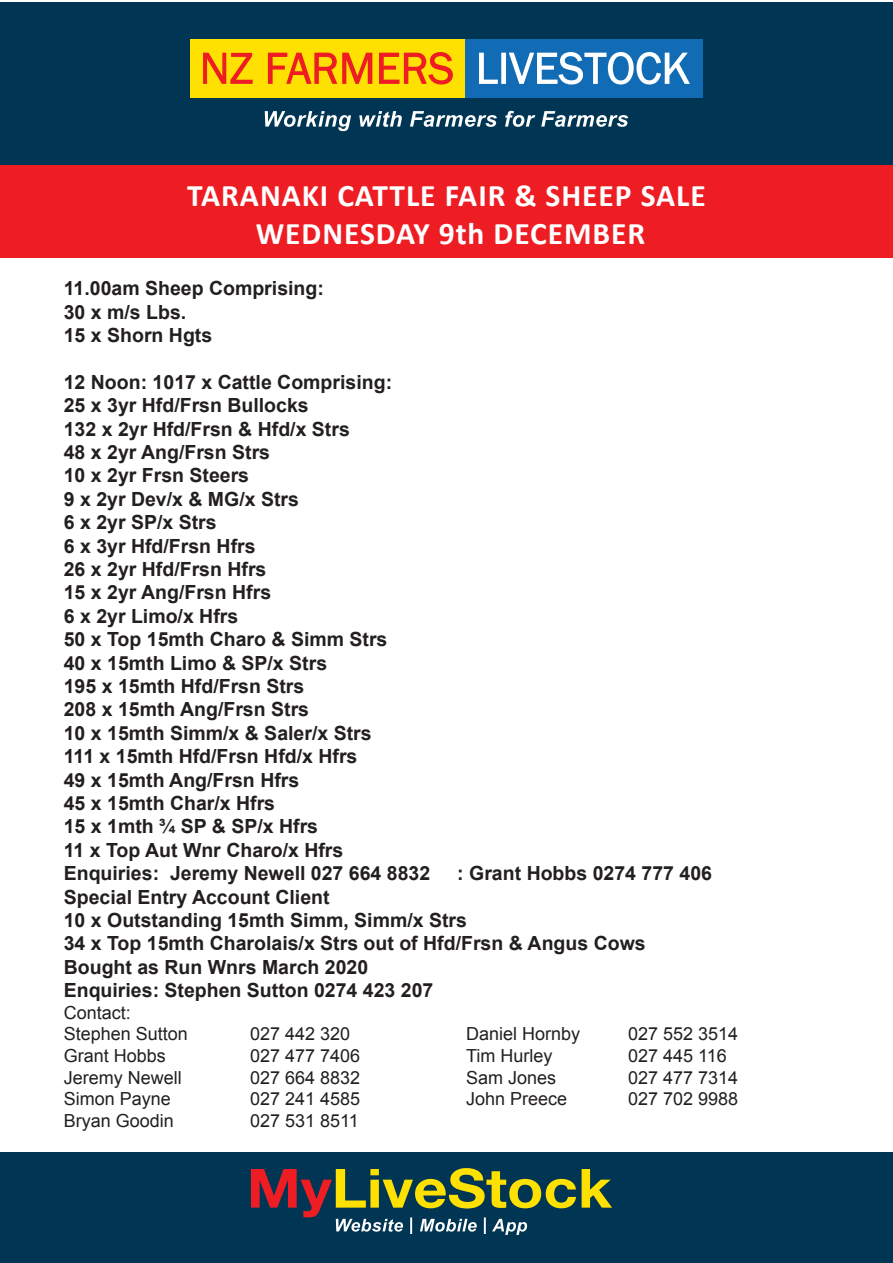
<style>
.page{position:relative;width:893px;height:1263px;background:#fff}
.page>*{position:absolute;margin:0;border:0;box-sizing:border-box;transform-origin:0 0}
.t1{font:700 31.5px "Calibri";letter-spacing:.03em;color:#fff}
.t2{font:700 19.5px "Arial";color:#231f20}
.t3{font:18px "Arial";color:#231f20}
</style>
<div class="page">
<div style="left:0;top:2px;width:893px;height:166px;background:#003553"></div>
<svg style="left:265px;top:111px;width:363px;height:20px"></svg>
<div style="left:190px;top:39px;width:276px;height:59px;background:#ffe101"></div>
<div style="left:466px;top:39px;width:237px;height:59px;background:#126cb5"></div>
<svg style="left:203px;top:52px;width:250px;height:33px"></svg>
<svg style="left:479px;top:52px;width:211px;height:33px"></svg>
<div style="left:0;top:166px;width:893px;height:92px;background:#ee1d23"></div>
<div style="left:0;top:1152px;width:893px;height:111px;background:#003553"></div>
<svg style="left:251px;top:1168px;width:361px;height:67px"></svg>
<p class="t1" style="left:187px;top:175px;width:520px">TARANAKI CATTLE FAIR &amp; SHEEP SALE</p>
<p class="t1" style="left:256px;top:213px;width:391px">WEDNESDAY 9th DECEMBER</p>
<p class="t2" style="left:64px;top:275px;width:262px">11.00am Sheep Comprising:</p>
<p class="t2" style="left:64px;top:299px;width:124px">30 x m/s Lbs.</p>
<p class="t2" style="left:64px;top:322px;width:150px">15 x Shorn Hgts</p>
<p class="t2" style="left:64px;top:369px;width:330px">12 Noon: 1017 x Cattle Comprising:</p>
<p class="t2" style="left:64px;top:392px;width:246px">25 x 3yr Hfd/Frsn Bullocks</p>
<p class="t2" style="left:64px;top:416px;width:288px">132 x 2yr Hfd/Frsn &amp; Hfd/x Strs</p>
<p class="t2" style="left:64px;top:439px;width:208px">48 x 2yr Ang/Frsn Strs</p>
<p class="t2" style="left:64px;top:462px;width:187px">10 x 2yr Frsn Steers</p>
<p class="t2" style="left:64px;top:486px;width:237px">9 x 2yr Dev/x &amp; MG/x Strs</p>
<p class="t2" style="left:64px;top:509px;width:154px">6 x 2yr SP/x Strs</p>
<p class="t2" style="left:64px;top:533px;width:193px">6 x 3yr Hfd/Frsn Hfrs</p>
<p class="t2" style="left:64px;top:556px;width:204px">26 x 2yr Hfd/Frsn Hfrs</p>
<p class="t2" style="left:64px;top:579px;width:209px">15 x 2yr Ang/Frsn Hfrs</p>
<p class="t2" style="left:64px;top:603px;width:176px">6 x 2yr Limo/x Hfrs</p>
<p class="t2" style="left:64px;top:626px;width:325px">50 x Top 15mth Charo &amp; Simm Strs</p>
<p class="t2" style="left:64px;top:650px;width:265px">40 x 15mth Limo &amp; SP/x Strs</p>
<p class="t2" style="left:64px;top:673px;width:242px">195 x 15mth Hfd/Frsn Strs</p>
<p class="t2" style="left:64px;top:696px;width:247px">208 x 15mth Ang/Frsn Strs</p>
<p class="t2" style="left:64px;top:720px;width:309px">10 x 15mth Simm/x &amp; Saler/x Strs</p>
<p class="t2" style="left:64px;top:743px;width:295px">111 x 15mth Hfd/Frsn Hfd/x Hfrs</p>
<p class="t2" style="left:64px;top:767px;width:237px">49 x 15mth Ang/Frsn Hfrs</p>
<p class="t2" style="left:64px;top:790px;width:213px">45 x 15mth Char/x Hfrs</p>
<p class="t2" style="left:64px;top:813px;width:256px">15 x 1mth ¾ SP &amp; SP/x Hfrs</p>
<p class="t2" style="left:64px;top:837px;width:281px">11 x Top Aut Wnr Charo/x Hfrs</p>
<p class="t2" style="left:64px;top:860px;width:368px">Enquiries: Jeremy Newell 027 664 8832</p>
<p class="t2" style="left:457px;top:860px;width:256px">: Grant Hobbs 0274 777 406</p>
<p class="t2" style="left:64px;top:884px;width:267px">Special Entry Account Client</p>
<p class="t2" style="left:64px;top:907px;width:405px">10 x Outstanding 15mth Simm, Simm/x Strs</p>
<p class="t2" style="left:64px;top:930px;width:583px">34 x Top 15mth Charolais/x Strs out of Hfd/Frsn &amp; Angus Cows</p>
<p class="t2" style="left:64px;top:954px;width:306px">Bought as Run Wnrs March 2020</p>
<p class="t2" style="left:64px;top:977px;width:371px">Enquiries: Stephen Sutton 0274 423 207</p>
<p class="t3" style="left:64px;top:1001px;width:69px">Contact:</p>
<p class="t3" style="left:64px;top:1022px;width:126px">Stephen Sutton</p>
<p class="t3" style="left:250px;top:1022px;width:102px">027 442 320</p>
<p class="t3" style="left:466px;top:1022px;width:116px">Daniel Hornby</p>
<p class="t3" style="left:628px;top:1022px;width:112px">027 552 3514</p>
<p class="t3" style="left:64px;top:1044px;width:104px">Grant Hobbs</p>
<p class="t3" style="left:250px;top:1044px;width:112px">027 477 7406</p>
<p class="t3" style="left:466px;top:1044px;width:88px">Tim Hurley</p>
<p class="t3" style="left:628px;top:1044px;width:100px">027 445 116</p>
<p class="t3" style="left:64px;top:1065px;width:120px">Jeremy Newell</p>
<p class="t3" style="left:250px;top:1065px;width:112px">027 664 8832</p>
<p class="t3" style="left:466px;top:1065px;width:92px">Sam Jones</p>
<p class="t3" style="left:628px;top:1065px;width:112px">027 477 7314</p>
<p class="t3" style="left:64px;top:1087px;width:109px">Simon Payne</p>
<p class="t3" style="left:250px;top:1087px;width:112px">027 241 4585</p>
<p class="t3" style="left:466px;top:1087px;width:103px">John Preece</p>
<p class="t3" style="left:628px;top:1087px;width:112px">027 702 9988</p>
<p class="t3" style="left:64px;top:1109px;width:112px">Bryan Goodin</p>
<p class="t3" style="left:250px;top:1109px;width:110px">027 531 8511</p>
</div>
